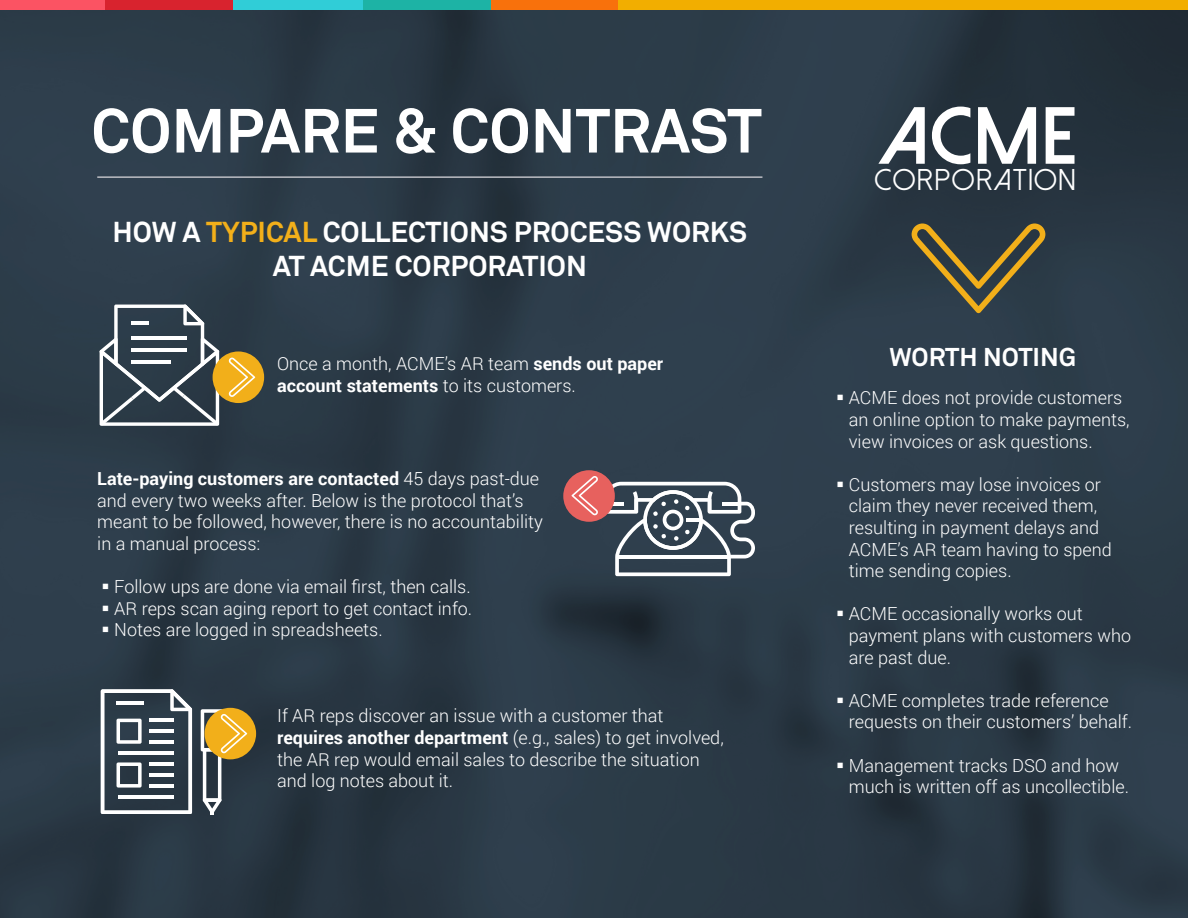
<style>
.page{position:relative;width:1188px;height:918px;background:#fff}
.page>*{position:absolute;margin:0;border:0;box-sizing:border-box;transform-origin:0 0}
.t1{font:800 81px "Dolce Vita";color:#fff}
.t2{font:700 61.5px "Akkurat";color:#fff}
.t3{font:30px "Dolce Vita";letter-spacing:.07em;color:#fff}
.t4{font:700 28.5px/34.2px "Akkurat";color:#fff;text-align:center}
.t5{font:700 25.5px "Akkurat";color:#fff}
.t6{font:300 18px/21.6px "Roboto";color:#fff}
.s1{color:#f2af1a}
.s2{font-weight:700}
</style>
<div class="page">
<img style="left:0;top:10px;width:1188px;height:908px">
<hr style="left:97px;top:176px;width:665px;height:2px;background:#bdbec4">
<div style="left:0;top:0;width:106px;height:10px;background:#fb5363"></div>
<div style="left:106px;top:0;width:127px;height:10px;background:#d8232e"></div>
<div style="left:233px;top:0;width:131px;height:10px;background:#30cdd7"></div>
<div style="left:364px;top:0;width:127px;height:10px;background:#1db3a5"></div>
<div style="left:491px;top:0;width:127px;height:10px;background:#f8710c"></div>
<div style="left:618px;top:0;width:570px;height:10px;background:#f2ae00"></div>
<svg style="left:100px;top:304px;width:119px;height:122px"></svg>
<div style="left:213px;top:351px;width:51px;height:52px;background:#f2af1a;border-radius:50%"></div>
<svg style="left:229px;top:358px;width:26px;height:39px"></svg>
<svg style="left:101px;top:689px;width:91px;height:125px"></svg>
<div style="left:205px;top:708px;width:51px;height:51px;background:#f2af1a;border-radius:50%"></div>
<svg style="left:201px;top:709px;width:46px;height:106px"></svg>
<svg style="left:605px;top:482px;width:150px;height:94px"></svg>
<div style="left:563px;top:470px;width:52px;height:52px;background:#e7615e;border-radius:50%"></div>
<svg style="left:572px;top:476px;width:26px;height:39px"></svg>
<svg style="left:912px;top:223px;width:133px;height:90px;background:#4e4e3d"></svg>
<h2 class="t2" style="left:92px;top:92px;width:672px">COMPARE &amp; CONTRAST</h2>
<h3 class="t4" style="left:112px;top:215px;width:636px">HOW A <span class="s1">TYPICAL</span> COLLECTIONS PROCESS WORKS<br>AT ACME CORPORATION</h3>
<p class="t6" style="left:277px;top:353px;width:388px">Once a month, ACME’s AR team <span class="s2">sends out paper account statements</span> to its customers.</p>
<p class="t6" style="left:97px;top:467px;width:447px"><span class="s2">Late-paying customers are contacted</span> 45 days past-due and every two weeks after. Below is the protocol that’s meant to be followed, however, there is no accountability in a manual process:</p>
<p class="t6" style="left:102px;top:575px;width:371px">▪ Follow ups are done via email first, then calls.</p>
<p class="t6" style="left:102px;top:597px;width:372px">▪ AR reps scan aging report to get contact info.</p>
<p class="t6" style="left:102px;top:618px;width:283px">▪ Notes are logged in spreadsheets.</p>
<p class="t6" style="left:277px;top:705px;width:448px">If AR reps discover an issue with a customer that <span class="s2">requires another department</span> (e.g., sales) to get involved, the AR rep would email sales to describe the situation and log notes about it.</p>
<h1 class="t1" style="left:878px;top:95px;width:200px">ACME</h1>
<h3 class="t3" style="left:875px;top:165px;width:203px">CORPORATION</h3>
<h3 class="t5" style="left:889px;top:341px;width:188px">WORTH NOTING</h3>
<p class="t6" style="left:849px;top:387px;width:282px;text-indent:-13px">▪ ACME does not provide customers an online option to make payments, view invoices or ask questions.</p>
<p class="t6" style="left:849px;top:473px;width:265px;text-indent:-13px">▪ Customers may lose invoices or claim they never received them, resulting in payment delays and<br>ACME’s AR team having to spend time sending copies.</p>
<p class="t6" style="left:849px;top:603px;width:284px;text-indent:-13px">▪ ACME occasionally works out payment plans with customers who are past due.</p>
<p class="t6" style="left:849px;top:689px;width:285px;text-indent:-13px">▪ ACME completes trade reference requests on their customers’ behalf.</p>
<p class="t6" style="left:849px;top:754px;width:282px;text-indent:-13px">▪ Management tracks DSO and how much is written off as uncollectible.</p>
</div>
